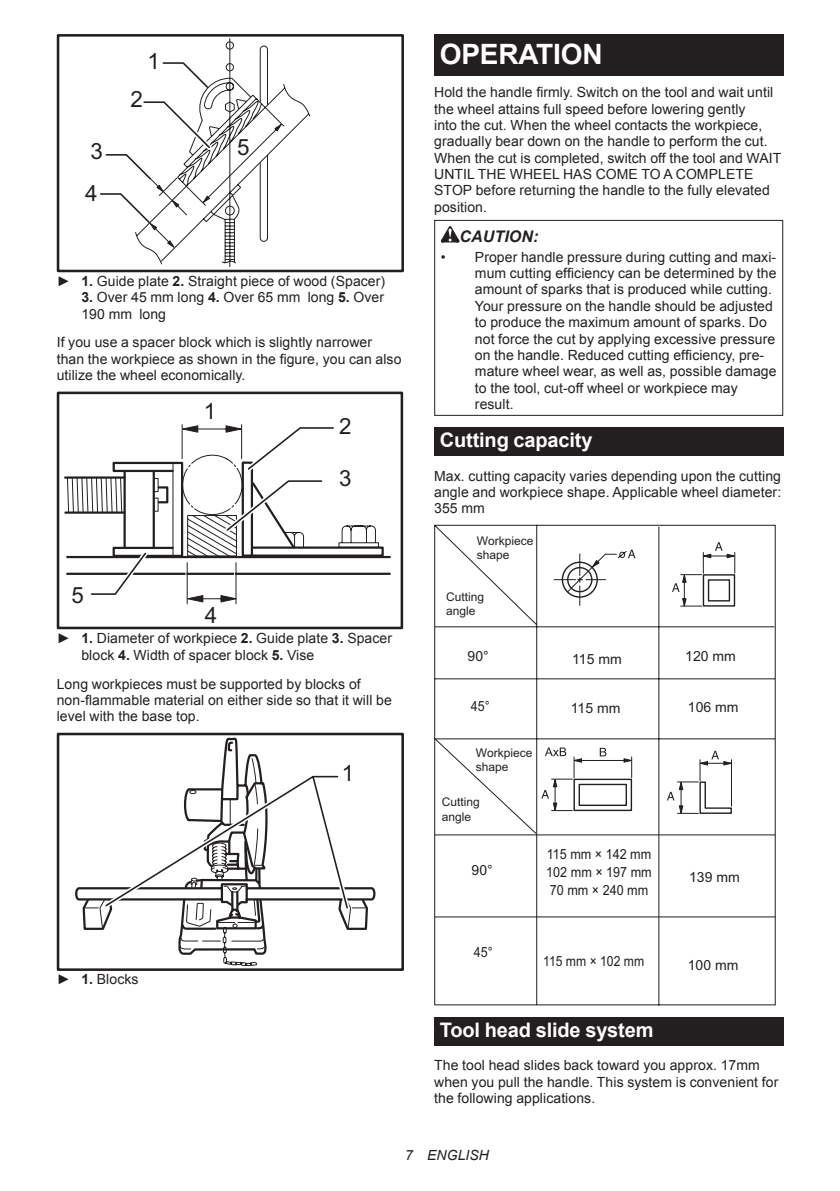
<style>
.page{position:relative;width:840px;height:1191px;background:#fff}
.page>*{position:absolute;margin:0;border:0;box-sizing:border-box;transform-origin:0 0}
.t1{font:700 28px "Arial";letter-spacing:-.01em;color:#fff}
.t2{font:22.4px/41.6px "Arial";color:#231f20}
.t3{font:700 20px "Arial";letter-spacing:-.01em;color:#fff}
.t4{font:italic 700 16px "Arial";letter-spacing:.005em;color:#231f20}
.t5{font:14px/16.4px "Arial";letter-spacing:.005em;color:#231f20}
.t6{font:14px/18px "Arial";letter-spacing:.005em;color:#231f20;text-align:justify;scale:.9 1}
.t7{font:14px "Arial";letter-spacing:.005em;color:#231f20;scale:.87 1}
.t8{font:italic 14px "Arial";letter-spacing:.005em;color:#231f20}
.t9{font:14px "Arial";letter-spacing:.005em;color:#231f20;scale:.89 1}
.t10{font:12px/14.4px "Arial";color:#231f20}
.s1{font-weight:700}
</style>
<div class="page">
<div style="left:57px;top:34px;width:347px;height:238px;border:3px solid #231f20"></div>
<svg style="left:150px;top:38px;width:161px;height:230px"></svg>
<svg style="left:100px;top:41px;width:184px;height:209px"></svg>
<div style="left:57px;top:391px;width:346px;height:238px;border:3px solid #231f20"></div>
<hr style="left:67px;top:572px;width:322px;height:3px;background:#231f20">
<hr style="left:67px;top:556px;width:322px;height:2px;background:#231f20">
<svg style="left:186px;top:599px;width:51px;height:4px"></svg>
<hr style="left:187px;top:562px;width:1px;height:42px;background:#231f20">
<hr style="left:235px;top:562px;width:1px;height:42px;background:#231f20">
<hr style="left:65px;top:476px;width:59px;height:3px;background:#231f20">
<hr style="left:65px;top:511px;width:59px;height:3px;background:#231f20">
<svg style="left:66px;top:476px;width:318px;height:82px"></svg>
<svg style="left:87px;top:424px;width:251px;height:175px"></svg>
<svg style="left:90px;top:426px;width:244px;height:169px"></svg>
<div style="left:57px;top:732px;width:347px;height:239px;border:3px solid #231f20"></div>
<svg style="left:74px;top:737px;width:302px;height:234px"></svg>
<div style="left:434px;top:34px;width:348px;height:41px;background:#231f20"></div>
<svg style="left:440px;top:226px;width:19px;height:16px"></svg>
<div style="left:434px;top:220px;width:348px;height:196px;border:1px solid #231f20"></div>
<div style="left:434px;top:427px;width:348px;height:29px;background:#231f20"></div>
<svg style="left:434px;top:525px;width:341px;height:480px"></svg>
<div style="left:434px;top:1016px;width:348px;height:29px;background:#231f20"></div>
<h2 class="t2" style="left:147px;top:40px;width:14px">1</h2>
<h2 class="t2" style="left:130px;top:79px;width:14px">2</h2>
<h2 class="t2" style="left:85px;top:131px;width:20px">3<br>4</h2>
<h2 class="t2" style="left:237px;top:127px;width:14px">5</h2>
<p class="t5" style="left:57px;top:273px;width:330px">► <span class="s1">1.</span> Guide plate <span class="s1">2.</span> Straight piece of wood (Spacer)</p>
<p class="t5" style="left:81px;top:289px;width:304px"><span class="s1">3.</span> Over 45 mm long <span class="s1">4.</span> Over 65 mm long <span class="s1">5.</span> Over<br>190 mm long</p>
<p class="t5" style="left:57px;top:334px;width:346px">If you use a spacer block which is slightly narrower than the workpiece as shown in the figure, you can also utilize the wheel economically.</p>
<h2 class="t2" style="left:204px;top:391px;width:14px">1</h2>
<h2 class="t2" style="left:339px;top:406px;width:14px">2</h2>
<h2 class="t2" style="left:339px;top:458px;width:14px">3</h2>
<h2 class="t2" style="left:71px;top:575px;width:14px">5</h2>
<p class="t5" style="left:81px;top:630px;width:312px;text-indent:-25px">► <span class="s1">1.</span> Diameter of workpiece <span class="s1">2.</span> Guide plate <span class="s1">3.</span> Spacer block <span class="s1">4.</span> Width of spacer block <span class="s1">5.</span> Vise</p>
<p class="t5" style="left:57px;top:675px;width:336px">Long workpieces must be supported by blocks of non-flammable material on either side so that it will be level with the base top.</p>
<h2 class="t2" style="left:204px;top:594px;width:14px">4</h2>
<p class="t5" style="left:57px;top:971px;width:83px">► <span class="s1">1.</span> Blocks</p>
<h2 class="t2" style="left:341px;top:753px;width:14px">1</h2>
<h1 class="t1" style="left:439px;top:35px;width:164px">OPERATION</h1>
<p class="t5" style="left:434px;top:84px;width:348px">Hold the handle firmly. Switch on the tool and wait until the wheel attains full speed before lowering gently<br>into the cut. When the wheel contacts the workpiece, gradually bear down on the handle to perform the cut.<br>When the cut is completed, switch off the tool and WAIT UNTIL THE WHEEL HAS COME TO A COMPLETE STOP before returning the handle to the fully elevated position.</p>
<p class="t4" style="left:459px;top:226px;width:80px">CAUTION:</p>
<p class="t5" style="left:474px;top:249px;width:303px;text-indent:-34px">• Proper handle pressure during cutting and maxi&shy;mum cutting efficiency can be determined by the amount of sparks that is produced while cutting.<br>Your pressure on the handle should be adjusted to produce the maximum amount of sparks. Do not force the cut by applying excessive pressure on the handle. Reduced cutting efficiency, pre&shy;mature wheel wear, as well as, possible damage to the tool, cut-off wheel or workpiece may result.</p>
<h3 class="t3" style="left:439px;top:427px;width:154px">Cutting capacity</h3>
<p class="t5" style="left:434px;top:467px;width:348px;text-align:justify">Max. cutting capacity varies depending upon the cutting angle and workpiece shape. Applicable wheel diameter:<br>355 mm</p>
<p class="t10" style="left:476px;top:533px;width:58px">Workpiece shape</p>
<p class="t10" style="left:446px;top:589px;width:40px">Cutting angle</p>
<p class="t5" style="left:467px;top:648px;width:23px">90°</p>
<p class="t9" style="left:470px;top:696px;width:23px">45°</p>
<p class="t10" style="left:475px;top:745px;width:58px">Workpiece shape</p>
<p class="t10" style="left:441px;top:795px;width:40px">Cutting angle</p>
<p class="t5" style="left:471px;top:862px;width:23px">90°</p>
<p class="t5" style="left:571px;top:651px;width:51px">115 mm</p>
<p class="t5" style="left:685px;top:648px;width:52px">120 mm</p>
<p class="t5" style="left:570px;top:700px;width:51px">115 mm</p>
<p class="t5" style="left:687px;top:699px;width:52px">106 mm</p>
<p class="t6" style="left:546px;top:844px;width:119px">115 mm × 142 mm 102 mm × 197 mm 70 mm × 240 mm</p>
<p class="t5" style="left:688px;top:869px;width:52px">139 mm</p>
<p class="t9" style="left:473px;top:942px;width:23px">45°</p>
<p class="t7" style="left:543px;top:952px;width:118px">115 mm × 102 mm</p>
<p class="t5" style="left:687px;top:957px;width:52px">100 mm</p>
<h3 class="t3" style="left:439px;top:1016px;width:215px">Tool head slide system</h3>
<p class="t5" style="left:434px;top:1057px;width:345px">The tool head slides back toward you approx. 17mm when you pull the handle. This system is convenient for the following applications.</p>
<p class="t8" style="left:405px;top:1146px;width:85px">7 ENGLISH</p>
</div>
